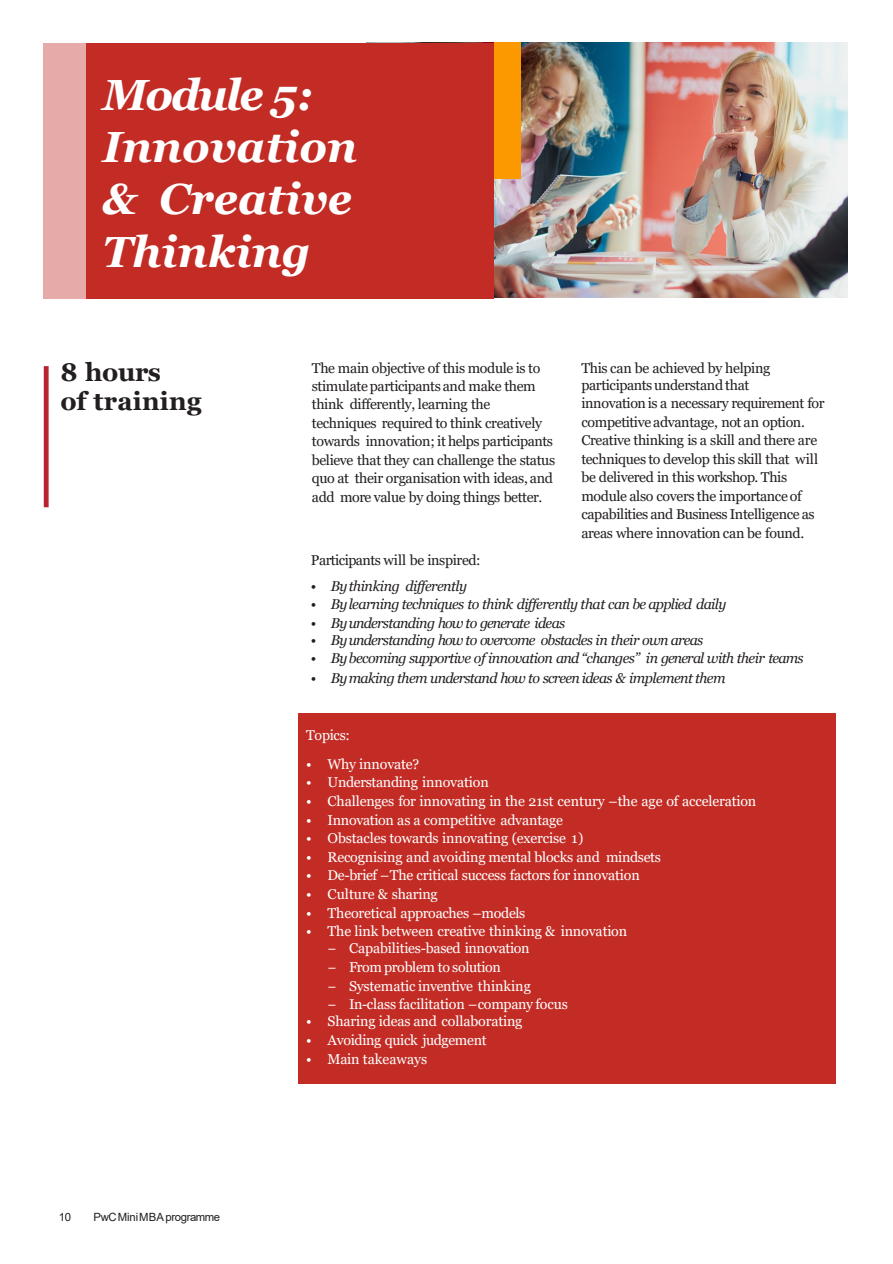
<style>
.page{position:relative;width:893px;height:1264px;background:#fff}
.page>*{position:absolute;margin:0;border:0;box-sizing:border-box;transform-origin:0 0}
.t1{font:italic 700 43.5px/52.2px "Georgia";color:#fff}
.t2{font:700 25.5px "Georgia";letter-spacing:.005em;color:#231f20}
.t3{font:14.25px/18.5px "Georgia";letter-spacing:-.025em;color:#231f20}
.t4{font:14.25px "Georgia";letter-spacing:-.015em;color:#fff}
.t5{font:italic 14.25px "Georgia";letter-spacing:-.045em;color:#231f20}
.t6{font:11.4px "Arial";letter-spacing:-.03em;color:#231f20}
.s1{font-style:normal}
</style>
<div class="page">
<img style="left:366px;top:42px;width:481px;height:255px">
<div style="left:298px;top:712px;width:537px;height:370px;background:#c22c25"></div>
<div style="left:493px;top:42px;width:27px;height:136px;background:#fd9900"></div>
<div style="left:86px;top:43px;width:407px;height:255px;background:#c22c25"></div>
<div style="left:43px;top:43px;width:44px;height:255px;background:#e6aba8"></div>
<div style="left:44px;top:366px;width:5px;height:141px;background:#b82233"></div>
<h2 class="t1" style="left:102px;top:69px;width:256px">Module 5:<br>Innovation &amp; Creative<br>Thinking</h2>
<p class="t2" style="left:61px;top:356px;width:102px">8 hours</p>
<p class="t2" style="left:61px;top:384px;width:142px">of training</p>
<p class="t6" style="left:59px;top:1208px;width:14px">10</p>
<p class="t6" style="left:94px;top:1208px;width:128px">PwCMiniMBAprogramme</p>
<p class="t3" style="left:312px;top:358px;width:245px">The main objective of this module is to stimulate participants and make them think differently, learning the techniques required to think creatively towards innovation; it helps participants believe that they can challenge the status quo at their organisation with ideas, and add more value by doing things better.</p>
<p class="t3" style="left:581px;top:359px;width:190px;line-height:17.1px">This can be achieved by helping participants understand that</p>
<p class="t3" style="left:581px;top:394px;width:245px">innovation is a necessary requirement for competitive advantage, not an option.</p>
<p class="t3" style="left:581px;top:431px;width:238px">Creative thinking is a skill and there are techniques to develop this skill that will be delivered in this workshop. This module also covers the importance of capabilities and Business Intelligence as areas where innovation can be found.</p>
<p class="t3" style="left:311px;top:551px;width:171px">Participants will be inspired:</p>
<p class="t5" style="left:311px;top:577px;width:158px"><span class="s1">•</span> By thinking differently</p>
<p class="t5" style="left:311px;top:595px;width:417px"><span class="s1">•</span> By learning techniques to think differently that can be applied daily</p>
<p class="t5" style="left:311px;top:614px;width:256px"><span class="s1">•</span> By understanding how to generate ideas</p>
<p class="t5" style="left:311px;top:631px;width:394px"><span class="s1">•</span> By understanding how to overcome obstacles in their own areas</p>
<p class="t5" style="left:311px;top:648px;width:494px"><span class="s1">•</span> By becoming supportive of innovation and “changes” in general with their teams</p>
<p class="t5" style="left:311px;top:668px;width:416px"><span class="s1">•</span> By making them understand how to screen ideas &amp; implement them</p>
<p class="t4" style="left:306px;top:726px;width:45px">Topics:</p>
<p class="t4" style="left:306px;top:755px;width:115px">• Why innovate?</p>
<p class="t4" style="left:306px;top:773px;width:184px">• Understanding innovation</p>
<p class="t4" style="left:306px;top:792px;width:451px">• Challenges for innovating in the 21st century –the age of acceleration</p>
<p class="t4" style="left:306px;top:810px;width:258px">• Innovation as a competitive advantage</p>
<p class="t4" style="left:306px;top:829px;width:279px">• Obstacles towards innovating (exercise 1)</p>
<p class="t4" style="left:306px;top:848px;width:356px">• Recognising and avoiding mental blocks and mindsets</p>
<p class="t4" style="left:306px;top:866px;width:335px">• De-brief –The critical success factors for innovation</p>
<p class="t4" style="left:306px;top:885px;width:133px">• Culture &amp; sharing</p>
<p class="t4" style="left:306px;top:903px;width:221px">• Theoretical approaches –models</p>
<p class="t4" style="left:306px;top:922px;width:322px">• The link between creative thinking &amp; innovation</p>
<p class="t4" style="left:327px;top:939px;width:203px">− Capabilities-based innovation</p>
<p class="t4" style="left:327px;top:958px;width:175px">− From problem to solution</p>
<p class="t4" style="left:327px;top:976px;width:205px">− Systematic inventive thinking</p>
<p class="t4" style="left:327px;top:995px;width:242px">− In-class facilitation –company focus</p>
<p class="t4" style="left:306px;top:1012px;width:218px">• Sharing ideas and collaborating</p>
<p class="t4" style="left:306px;top:1031px;width:182px">• Avoiding quick judgement</p>
<p class="t4" style="left:306px;top:1049px;width:122px">• Main takeaways</p>
</div>
